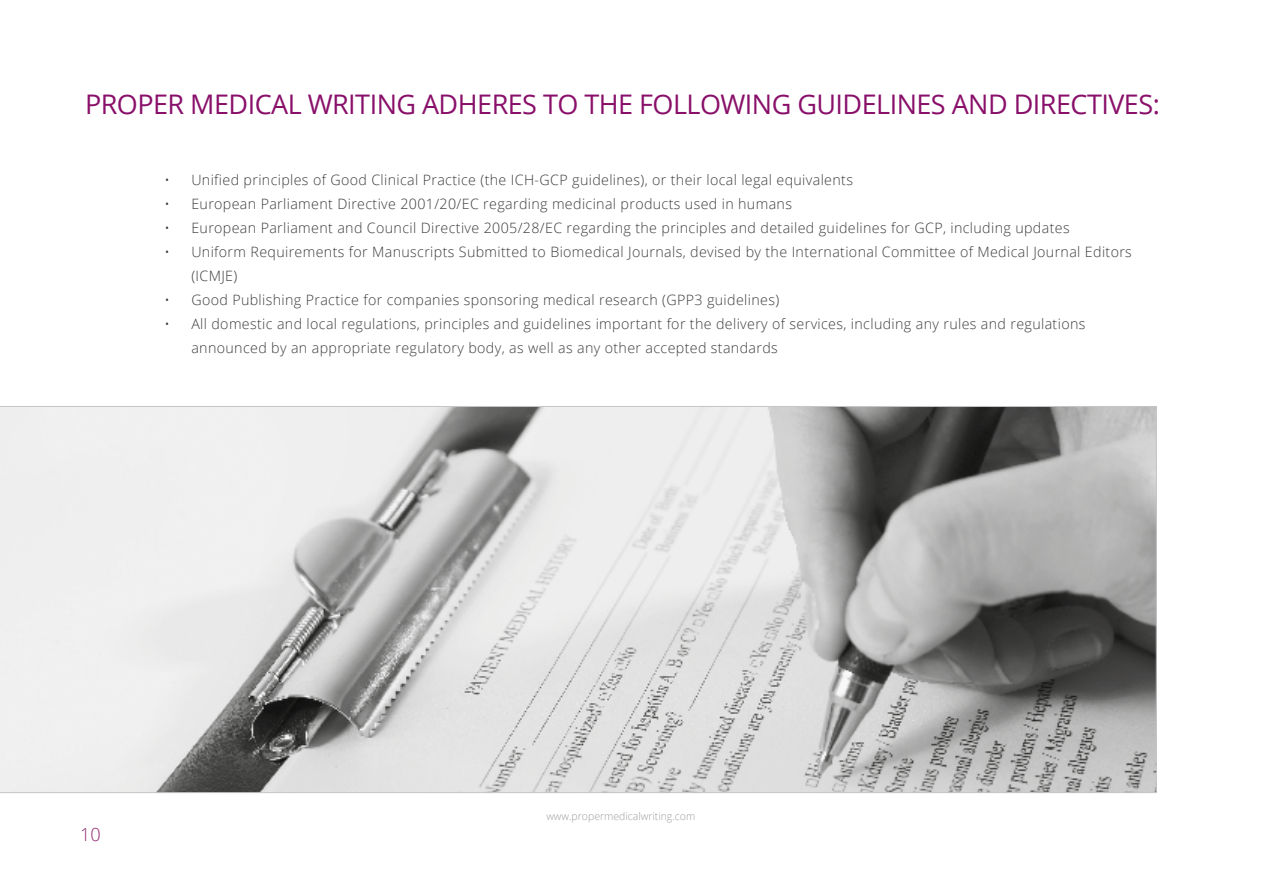
<style>
.page{position:relative;width:1263px;height:893px;background:#fff}
.page>*{position:absolute;margin:0;border:0;box-sizing:border-box;transform-origin:0 0}
.t1{font:27px "Open Sans";letter-spacing:-.02em;color:#89106a}
.t2{font:300 18px "Open Sans";color:#932d75}
.t3{font:300 14.25px/24px "Open Sans";letter-spacing:.025em;color:#3c3c3b}
.t4{font:300 10.5px "Open Sans";color:#9d9d9c}
</style>
<div class="page">
<svg style="left:0;top:406px;width:1157px;height:387px"></svg>
<h1 class="t1" style="left:85px;top:86px;width:1076px">PROPER MEDICAL WRITING ADHERES TO THE FOLLOWING GUIDELINES AND DIRECTIVES:</h1>
<p class="t3" style="left:164px;top:168px;width:690px">• Unified principles of Good Clinical Practice (the ICH-GCP guidelines), or their local legal equivalents</p>
<p class="t3" style="left:164px;top:192px;width:629px">• European Parliament Directive 2001/20/EC regarding medicinal products used in humans</p>
<p class="t3" style="left:164px;top:216px;width:907px">• European Parliament and Council Directive 2005/28/EC regarding the principles and detailed guidelines for GCP, including updates</p>
<p class="t3" style="left:191px;top:240px;width:942px;text-indent:-27px">• Uniform Requirements for Manuscripts Submitted to Biomedical Journals, devised by the International Committee of Medical Journal Editors (ICMJE)</p>
<p class="t3" style="left:164px;top:288px;width:616px">• Good Publishing Practice for companies sponsoring medical research (GPP3 guidelines)</p>
<p class="t3" style="left:191px;top:312px;width:896px;text-indent:-27px">• All domestic and local regulations, principles and guidelines important for the delivery of services, including any rules and regulations announced by an appropriate regulatory body, as well as any other accepted standards</p>
<p class="t2" style="left:80px;top:822px;width:22px">10</p>
<p class="t4" style="left:546px;top:809px;width:150px">www.propermedicalwriting.com</p>
</div>
